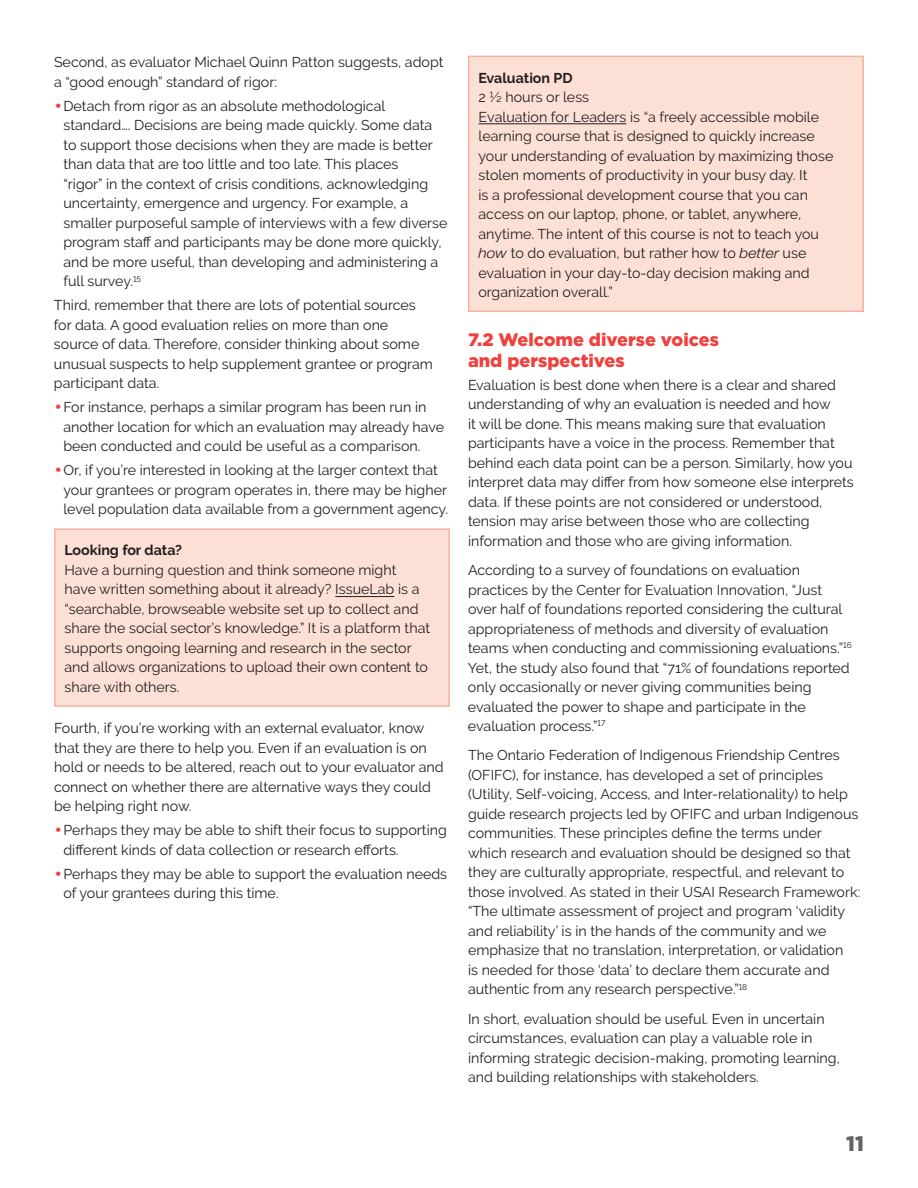
<style>
.page{position:relative;width:918px;height:1188px;background:#fff}
.page>*{position:absolute;margin:0;border:0;box-sizing:border-box;transform-origin:0 0}
.t1{font:900 21px "Gotham";color:#636466}
.t2{font:900 18px/21px "Gotham";color:#ef413d}
.t3{font:14.25px/19.5px "Raleway";color:#231f20}
.t4{font:700 14.25px "Raleway";color:#231f20}
.s1{font-size:24px;color:#ef413d}
.s2{font-family:"Helvetica Neue LT Pro";font-weight:300;font-style:italic}
</style>
<div class="page">
<div style="left:55px;top:529px;width:394px;height:177px;background:#fde0d5"></div>
<hr style="left:335px;top:596px;width:59px;height:1px;background:#231f20">
<div style="left:54px;top:528px;width:396px;height:179px;border:2px solid #f9b29f"></div>
<div style="left:469px;top:56px;width:394px;height:255px;background:#fde0d5"></div>
<hr style="left:478px;top:124px;width:148px;height:1px;background:#231f20">
<div style="left:468px;top:56px;width:396px;height:256px;border:2px solid #f9b29f"></div>
<p class="t3" style="left:54px;top:53px;width:391px">Second, as evaluator Michael Quinn Patton suggests, adopt a “good enough” standard of rigor:</p>
<p class="t3" style="left:63px;top:96px;width:385px;text-indent:-9px"><span class="s1">•</span>Detach from rigor as an absolute methodological standard…. Decisions are being made quickly. Some data to support those decisions when they are made is better than data that are too little and too late. This places<br>“rigor” in the context of crisis conditions, acknowledging uncertainty, emergence and urgency. For example, a smaller purposeful sample of interviews with a few diverse program staff and participants may be done more quickly, and be more useful, than developing and administering a full survey.<sup>15</sup></p>
<p class="t3" style="left:54px;top:296px;width:381px">Third, remember that there are lots of potential sources for data. A good evaluation relies on more than one source of data. Therefore, consider thinking about some unusual suspects to help supplement grantee or program participant data.</p>
<p class="t3" style="left:63px;top:398px;width:382px;text-indent:-9px"><span class="s1">•</span>For instance, perhaps a similar program has been run in another location for which an evaluation may already have been conducted and could be useful as a comparison.</p>
<p class="t3" style="left:63px;top:461px;width:386px;text-indent:-9px"><span class="s1">•</span>Or, if you’re interested in looking at the larger context that your grantees or program operates in, there may be higher level population data available from a government agency.</p>
<p class="t4" style="left:64px;top:542px;width:119px">Looking for data?</p>
<p class="t3" style="left:64px;top:560px;width:367px">Have a burning question and think someone might have written something about it already? IssueLab is a “searchable, browseable website set up to collect and share the social sector’s knowledge.” It is a platform that supports ongoing learning and research in the sector and allows organizations to upload their own content to share with others.</p>
<p class="t3" style="left:54px;top:719px;width:391px">Fourth, if you’re working with an external evaluator, know that they are there to help you. Even if an evaluation is on hold or needs to be altered, reach out to your evaluator and connect on whether there are alternative ways they could be helping right now.</p>
<p class="t3" style="left:63px;top:821px;width:385px;text-indent:-9px"><span class="s1">•</span>Perhaps they may be able to shift their focus to supporting different kinds of data collection or research efforts.</p>
<p class="t3" style="left:63px;top:864px;width:385px;text-indent:-9px"><span class="s1">•</span>Perhaps they may be able to support the evaluation needs of your grantees during this time.</p>
<p class="t4" style="left:478px;top:69px;width:96px">Evaluation PD</p>
<p class="t3" style="left:478px;top:87px;width:356px">2 ½ hours or less<br>Evaluation for Leaders is “a freely accessible mobile learning course that is designed to quickly increase your understanding of evaluation by maximizing those stolen moments of productivity in your busy day. It<br>is a professional development course that you can access on our laptop, phone, or tablet, anywhere, anytime. The intent of this course is not to teach you <span class="s2">how</span> to do evaluation, but rather how to <span class="s2">better</span> use evaluation in your day-to-day decision making and organization overall.”</p>
<p class="t2" style="left:468px;top:329px;width:252px">7.2 Welcome diverse voices and perspectives</p>
<p class="t3" style="left:468px;top:375px;width:387px">Evaluation is best done when there is a clear and shared understanding of why an evaluation is needed and how<br>it will be done. This means making sure that evaluation participants have a voice in the process. Remember that behind each data point can be a person. Similarly, how you interpret data may differ from how someone else interprets data. If these points are not considered or understood, tension may arise between those who are collecting information and those who are giving information.</p>
<p class="t3" style="left:468px;top:560px;width:385px">According to a survey of foundations on evaluation practices by the Center for Evaluation Innovation, “Just over half of foundations reported considering the cultural appropriateness of methods and diversity of evaluation teams when conducting and commissioning evaluations.”<sup>16<br></sup>Yet, the study also found that “71% of foundations reported only occasionally or never giving communities being evaluated the power to shape and participate in the evaluation process.”<sup>17</sup></p>
<p class="t3" style="left:468px;top:746px;width:394px">The Ontario Federation of Indigenous Friendship Centres (OFIFC), for instance, has developed a set of principles (Utility, Self-voicing, Access, and Inter-relationality) to help guide research projects led by OFIFC and urban Indigenous communities. These principles define the terms under which research and evaluation should be designed so that they are culturally appropriate, respectful, and relevant to those involved. As stated in their USAI Research Framework: “The ultimate assessment of project and program ‘validity and reliability’ is in the hands of the community and we emphasize that no translation, interpretation, or validation<br>is needed for those ‘data’ to declare them accurate and authentic from any research perspective.”<sup>18</sup></p>
<p class="t3" style="left:468px;top:1009px;width:373px">In short, evaluation should be useful. Even in uncertain circumstances, evaluation can play a valuable role in informing strategic decision-making, promoting learning, and building relationships with stakeholders.</p>
<h1 class="t1" style="left:846px;top:1129px;width:19px">11</h1>
</div>
